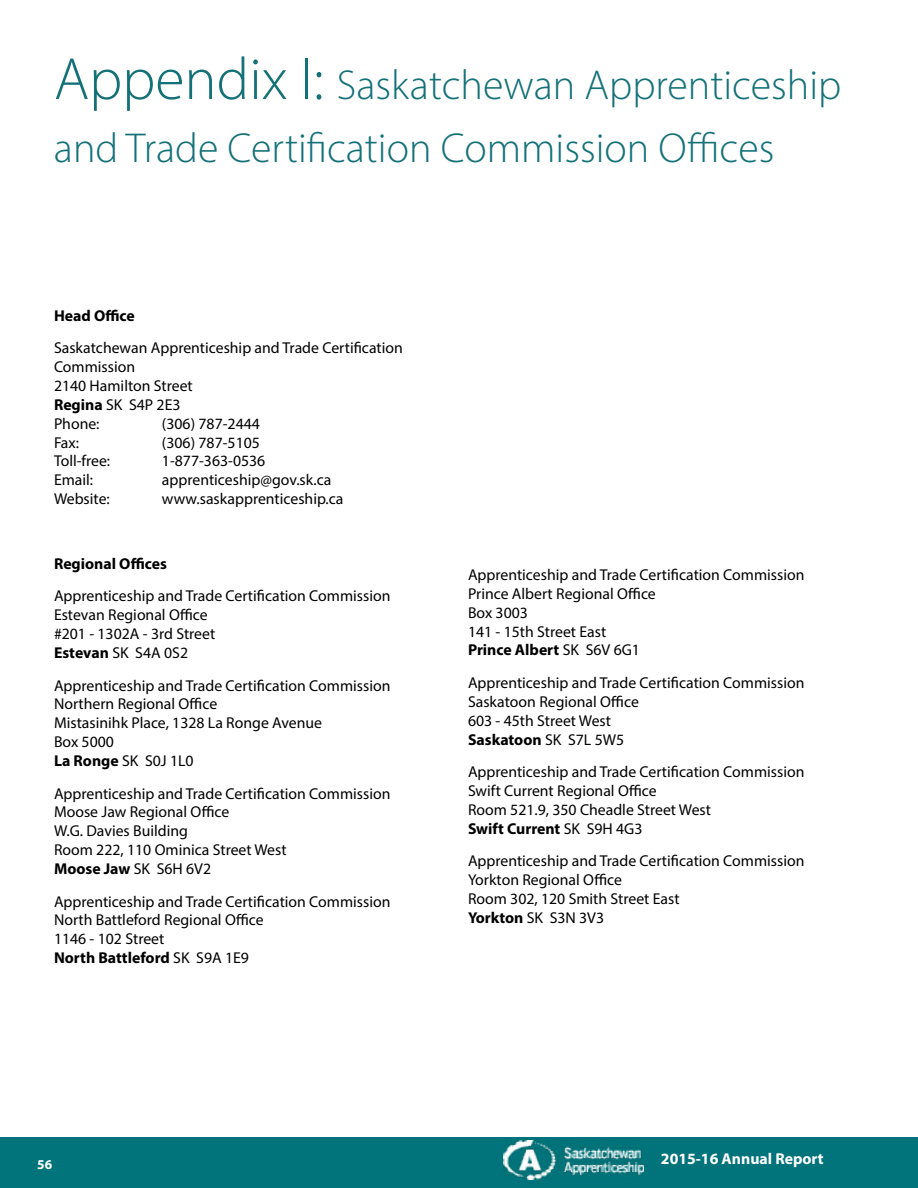
<style>
.page{position:relative;width:918px;height:1188px;background:#fff}
.page>*{position:absolute;margin:0;border:0;box-sizing:border-box;transform-origin:0 0}
.t1{font:300 42px/63px "Myriad Pro";color:#147178}
.t2{font:15.75px/18.9px "Myriad Pro";color:#000}
.t3{font:700 15.75px "Myriad Pro";color:#000}
.t4{font:700 15.75px "Myriad Pro";color:#fff}
.t5{font:700 13.5px "Myriad Pro";color:#fff}
.s1{font-size:60px}
.s2{font-weight:700}
</style>
<div class="page">
<div style="left:0;top:1137px;width:918px;height:51px;background:#00747a"></div>
<img style="left:503px;top:1141px;width:141px;height:39px">
<h1 class="t1" style="left:54px;top:53px;width:789px"><span class="s1">Appendix I:</span> Saskatchewan Apprenticeship and Trade Certification Commission Offices</h1>
<p class="t3" style="left:54px;top:305px;width:82px">Head Office</p>
<p class="t2" style="left:54px;top:338px;width:350px">Saskatchewan Apprenticeship and Trade Certification<br>Commission<br>2140 Hamilton Street<br><span class="s2">Regina</span> SK S4P 2E3<br>Phone:</p>
<p class="t2" style="left:162px;top:414px;width:99px">(306) 787-2444</p>
<p class="t2" style="left:54px;top:433px;width:27px">Fax:</p>
<p class="t2" style="left:162px;top:433px;width:99px">(306) 787-5105</p>
<p class="t2" style="left:54px;top:452px;width:58px">Toll-free:</p>
<p class="t2" style="left:162px;top:452px;width:105px">1-877-363-0536</p>
<p class="t2" style="left:54px;top:470px;width:41px">Email:</p>
<p class="t2" style="left:162px;top:470px;width:171px">apprenticeship@gov.sk.ca</p>
<p class="t2" style="left:54px;top:489px;width:57px">Website:</p>
<p class="t2" style="left:162px;top:489px;width:183px">www.saskapprenticeship.ca</p>
<p class="t3" style="left:54px;top:554px;width:115px">Regional Offices</p>
<p class="t2" style="left:54px;top:587px;width:338px">Apprenticeship and Trade Certification Commission<br>Estevan Regional Office<br>#201 - 1302A - 3rd Street<br><span class="s2">Estevan</span> SK S4A 0S2</p>
<p class="t2" style="left:54px;top:676px;width:338px">Apprenticeship and Trade Certification Commission<br>Northern Regional Office<br>Mistasinihk Place, 1328 La Ronge Avenue<br>Box 5000<br><span class="s2">La Ronge</span> SK S0J 1L0</p>
<p class="t2" style="left:54px;top:784px;width:338px">Apprenticeship and Trade Certification Commission<br>Moose Jaw Regional Office<br>W.G. Davies Building<br>Room 222, 110 Ominica Street West<br><span class="s2">Moose Jaw</span> SK S6H 6V2</p>
<p class="t2" style="left:54px;top:892px;width:338px">Apprenticeship and Trade Certification Commission<br>North Battleford Regional Office<br>1146 - 102 Street<br><span class="s2">North Battleford</span> SK S9A 1E9</p>
<p class="t2" style="left:468px;top:565px;width:338px">Apprenticeship and Trade Certification Commission<br>Prince Albert Regional Office<br>Box 3003<br>141 - 15th Street East<br><span class="s2">Prince Albert</span> SK S6V 6G1</p>
<p class="t2" style="left:468px;top:673px;width:338px">Apprenticeship and Trade Certification Commission<br>Saskatoon Regional Office<br>603 - 45th Street West<br><span class="s2">Saskatoon</span> SK S7L 5W5</p>
<p class="t2" style="left:468px;top:762px;width:338px">Apprenticeship and Trade Certification Commission Swift Current Regional Office<br>Room 521.9, 350 Cheadle Street West<br><span class="s2">Swift Current</span> SK S9H 4G3</p>
<p class="t2" style="left:468px;top:851px;width:338px">Apprenticeship and Trade Certification Commission<br>Yorkton Regional Office<br>Room 302, 120 Smith Street East<br><span class="s2">Yorkton</span> SK S3N 3V3</p>
<p class="t5" style="left:37px;top:1155px;width:17px">56</p>
<p class="t4" style="left:661px;top:1149px;width:164px">2015-16 Annual Report</p>
</div>
